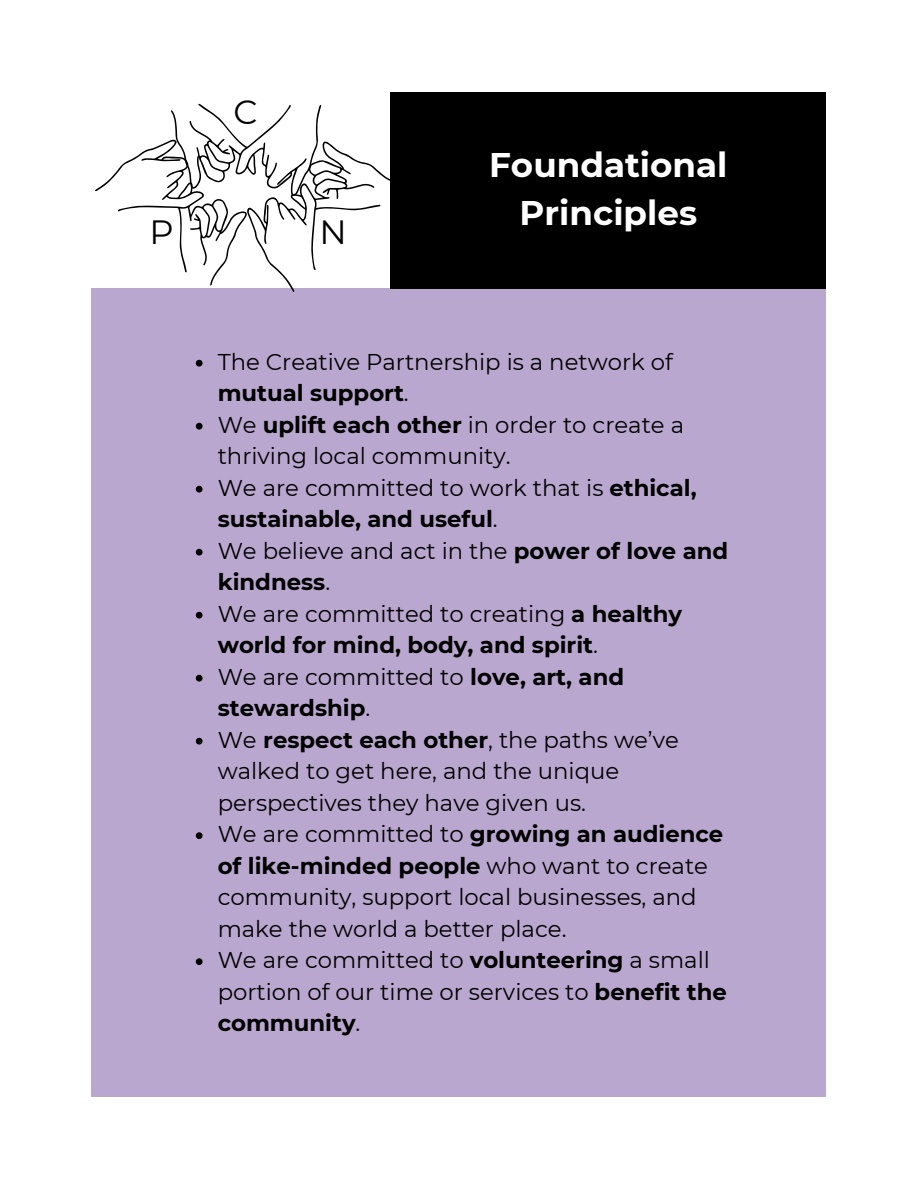
<style>
.page{position:relative;width:918px;height:1188px;background:#fff}
.page>*{position:absolute;margin:0;border:0;box-sizing:border-box;transform-origin:0 0}
.t1{font:700 34.2px "Montserrat";color:#fff}
.t2{font:33.6px "Montserrat";color:#000}
.t3{font:22.8px/31.5px "Montserrat";color:#000}
.t4{font:700 22.8px/31.5px "Montserrat";color:#000}
.s1{font-weight:700}
.s2{font-weight:400}
</style>
<div class="page">
<div style="left:92px;top:288px;width:734px;height:808px;background:#baa7cf"></div>
<svg style="left:196px;top:360px;width:7px;height:7px"></svg>
<svg style="left:196px;top:423px;width:7px;height:7px"></svg>
<svg style="left:196px;top:486px;width:7px;height:7px"></svg>
<svg style="left:196px;top:549px;width:7px;height:7px"></svg>
<svg style="left:196px;top:612px;width:7px;height:7px"></svg>
<svg style="left:196px;top:675px;width:7px;height:7px"></svg>
<svg style="left:196px;top:738px;width:7px;height:7px"></svg>
<svg style="left:196px;top:832px;width:7px;height:7px"></svg>
<svg style="left:196px;top:958px;width:7px;height:7px"></svg>
<div style="left:391px;top:92px;width:435px;height:196px;background:#000"></div>
<svg style="left:95px;top:100px;width:305px;height:192px"></svg>
<p class="t2" style="left:233px;top:91px;width:26px">C</p>
<p class="t2" style="left:149px;top:212px;width:26px">P</p>
<p class="t2" style="left:320px;top:212px;width:29px">N</p>
<p class="t1" style="left:489px;top:144px;width:240px">Foundational</p>
<p class="t1" style="left:520px;top:191px;width:179px">Principles</p>
<p class="t3" style="left:218px;top:346px;width:457px">The Creative Partnership is a network of <span class="s1">mutual support</span>.</p>
<p class="t3" style="left:218px;top:409px;width:468px">We <span class="s1">uplift each other</span> in order to create a thriving local community.</p>
<p class="t4" style="left:218px;top:472px;width:480px"><span class="s2">We are committed to work that is</span> ethical, sustainable, and useful<span class="s2">.</span></p>
<p class="t4" style="left:218px;top:535px;width:512px"><span class="s2">We believe and act in the</span> power of love and kindness<span class="s2">.</span></p>
<p class="t4" style="left:218px;top:598px;width:466px"><span class="s2">We are committed to creating</span> a healthy world for mind, body, and spirit<span class="s2">.</span></p>
<p class="t4" style="left:218px;top:661px;width:408px"><span class="s2">We are committed to</span> love, art, and stewardship<span class="s2">.</span></p>
<p class="t3" style="left:218px;top:724px;width:463px">We <span class="s1">respect each other</span>, the paths we’ve walked to get here, and the unique perspectives they have given us.</p>
<p class="t3" style="left:218px;top:818px;width:507px">We are committed to <span class="s1">growing an audience of like-minded people</span> who want to create community, support local businesses, and make the world a better place.</p>
<p class="t3" style="left:218px;top:944px;width:511px">We are committed to <span class="s1">volunteering</span> a small portion of our time or services to <span class="s1">benefit the community</span>.</p>
</div>
